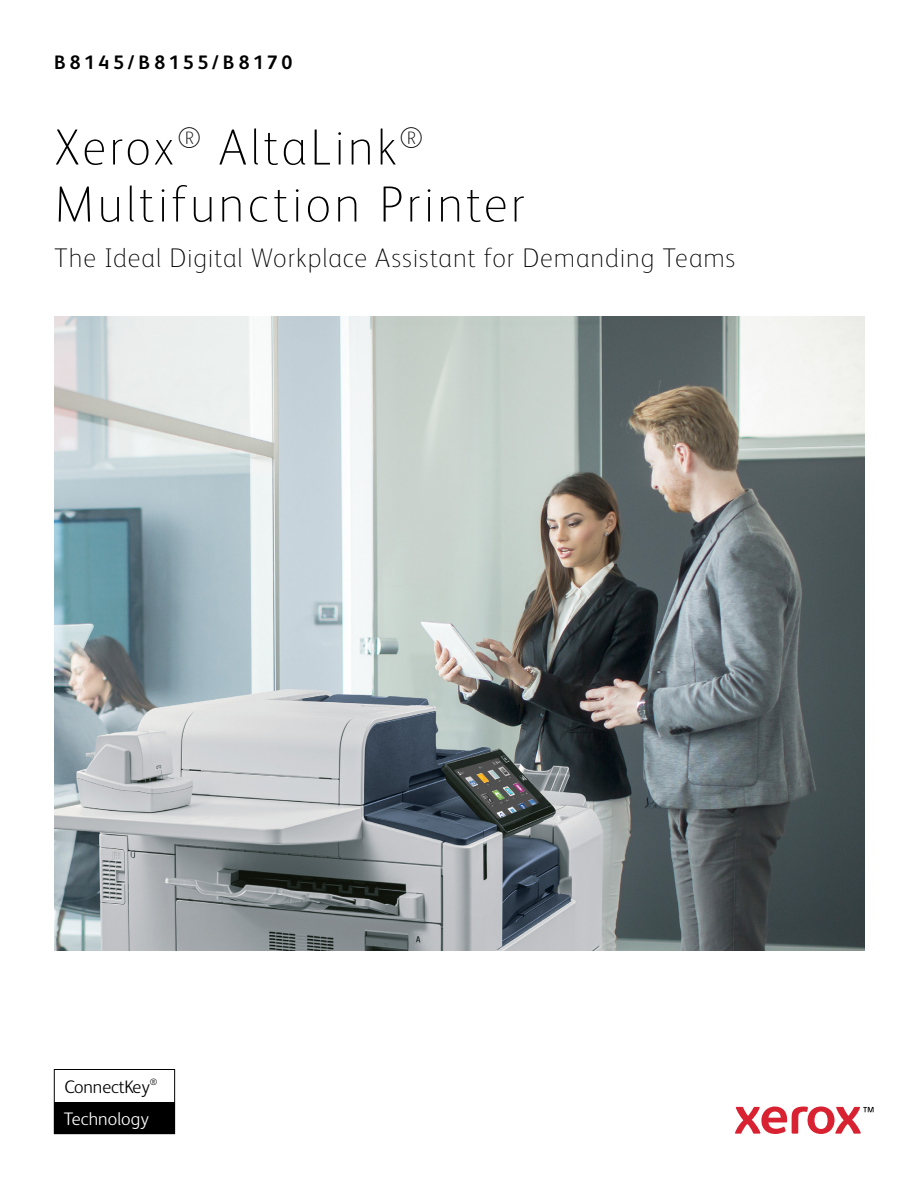
<style>
.page{position:relative;width:918px;height:1188px;background:#fff}
.page>*{position:absolute;margin:0;border:0;box-sizing:border-box;transform-origin:0 0}
.t1{font:100 51px/57px "Xerox Sans";letter-spacing:.06em;color:#000}
.t2{font:100 27px "Xerox Sans";letter-spacing:.03em;color:#000}
.t3{font:700 19.5px "Xerox Sans";letter-spacing:.185em;color:#000}
.t4{font:300 18.15px "Xerox Sans";letter-spacing:-.01em;color:#000}
.t5{font:300 18.15px "Xerox Sans";letter-spacing:.005em;color:#fff}
</style>
<div class="page">
<img style="left:55px;top:316px;width:810px;height:635px">
<svg style="left:735px;top:1106px;width:139px;height:28px"></svg>
<div style="left:54px;top:1069px;width:121px;height:65px;border:1px solid #000"></div>
<div style="left:54px;top:1102px;width:121px;height:32px;background:#000"></div>
<p class="t3" style="left:54px;top:49px;width:240px">B8145/B8155/B8170</p>
<h1 class="t1" style="left:54px;top:116px;width:472px">Xerox<sup>®</sup> AltaLink<sup>®<br></sup>Multifunction Printer</h1>
<p class="t2" style="left:54px;top:240px;width:683px">The Ideal Digital Workplace Assistant for Demanding Teams</p>
<p class="t4" style="left:64px;top:1075px;width:94px">ConnectKey<sup>®</sup></p>
<p class="t5" style="left:64px;top:1106px;width:86px">Technology</p>
</div>
